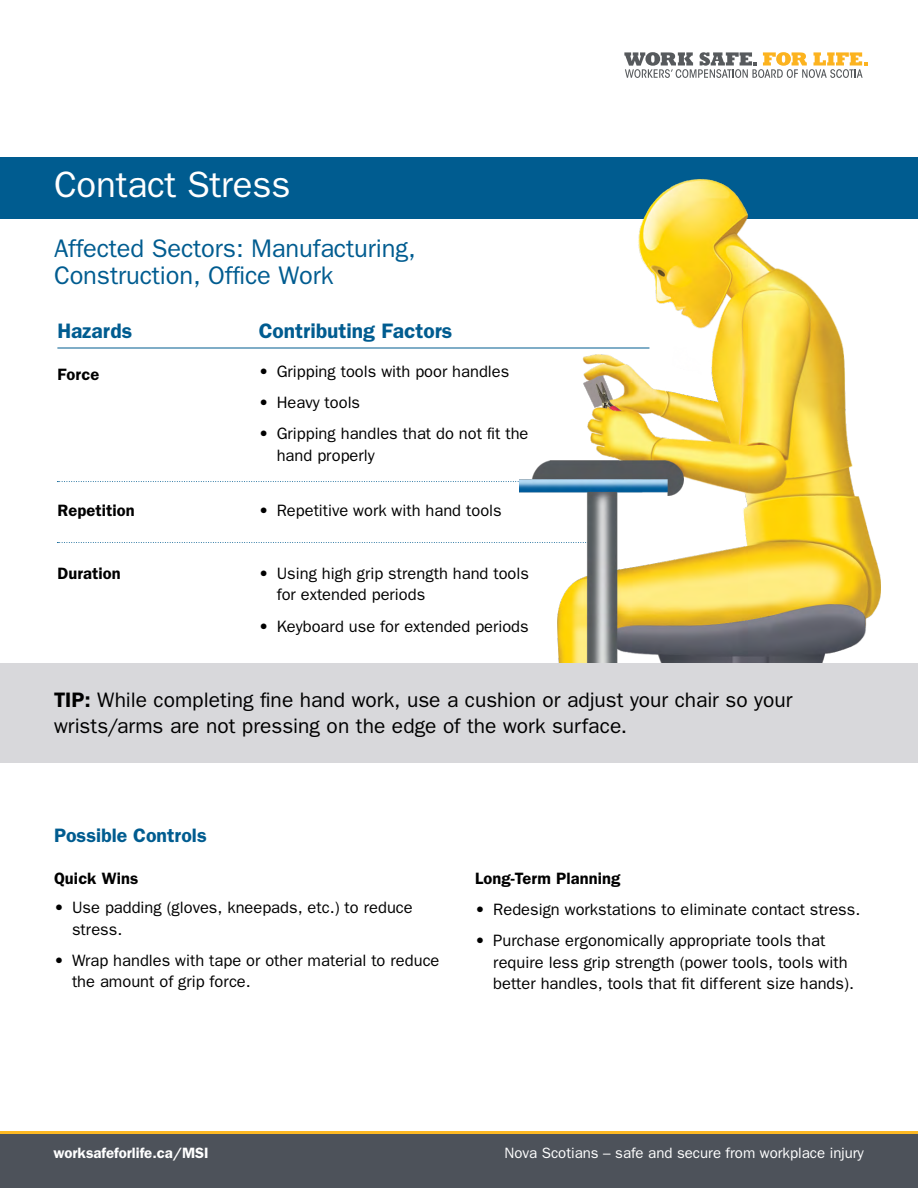
<style>
.page{position:relative;width:918px;height:1188px;background:#fff}
.page>*{position:absolute;margin:0;border:0;box-sizing:border-box;transform-origin:0 0}
.t1{font:36.75px "Franklin Gothic";letter-spacing:-.005em;color:#fff}
.t2{font:25.5px/27px "Franklin Gothic";letter-spacing:-.005em;color:#005c90}
.t3{font:21px/25.5px "Franklin Gothic";color:#000}
.t4{font:600 21px "Franklin Gothic";color:#005c90}
.t5{font:600 19.5px "Franklin Gothic";color:#005c90}
.t6{font:16.5px/21px "Franklin Gothic";color:#000}
.t7{font:600 16.5px "Franklin Gothic";letter-spacing:.005em;color:#000}
.t8{font:15px "Franklin Gothic";color:#fff}
.t9{font:600 15px "Franklin Gothic";color:#fff}
.s1{font-weight:600}
</style>
<div class="page">
<svg style="left:624px;top:52px;width:243px;height:26px"></svg>
<div style="left:0;top:1134px;width:918px;height:54px;background:#4d525a"></div>
<hr style="left:0;top:1131px;width:918px;height:3px;background:#fdb924">
<hr style="left:57px;top:348px;width:592px;height:1px;background:#005c90">
<svg style="left:57px;top:481px;width:462px;height:1px"></svg>
<div style="left:0;top:157px;width:918px;height:61px;background:#005c90"></div>
<svg style="left:57px;top:542px;width:462px;height:1px"></svg>
<img style="left:519px;top:178px;width:362px;height:485px">
<div style="left:0;top:663px;width:918px;height:99px;background:#d8d8db"></div>
<h1 class="t1" style="left:54px;top:164px;width:238px">Contact Stress</h1>
<h2 class="t2" style="left:54px;top:234px;width:363px">Affected Sectors: Manufacturing,<br>Construction, Office Work</h2>
<p class="t4" style="left:57px;top:318px;width:76px">Hazards</p>
<p class="t7" style="left:57px;top:364px;width:43px">Force</p>
<p class="t4" style="left:259px;top:318px;width:195px">Contributing Factors</p>
<p class="t6" style="left:259px;top:360px;width:252px">• Gripping tools with poor handles</p>
<p class="t6" style="left:259px;top:392px;width:103px">• Heavy tools</p>
<p class="t6" style="left:277px;top:423px;width:253px;text-indent:-18px">• Gripping handles that do not fit the hand properly</p>
<p class="t7" style="left:57px;top:501px;width:79px">Repetition</p>
<p class="t6" style="left:259px;top:500px;width:245px">• Repetitive work with hand tools</p>
<p class="t7" style="left:57px;top:564px;width:65px">Duration</p>
<p class="t6" style="left:277px;top:563px;width:254px;text-indent:-18px">• Using high grip strength hand tools for extended periods</p>
<p class="t6" style="left:259px;top:615px;width:272px">• Keyboard use for extended periods</p>
<p class="t3" style="left:54px;top:687px;width:740px"><span class="s1">TIP:</span> While completing fine hand work, use a cushion or adjust your chair so your wrists/arms are not pressing on the edge of the work surface.</p>
<p class="t5" style="left:54px;top:823px;width:154px">Possible Controls</p>
<p class="t7" style="left:54px;top:868px;width:86px">Quick Wins</p>
<p class="t6" style="left:72px;top:897px;width:342px;text-indent:-18px">• Use padding (gloves, kneepads, etc.) to reduce stress.</p>
<p class="t6" style="left:72px;top:950px;width:369px;text-indent:-18px">• Wrap handles with tape or other material to reduce the amount of grip force.</p>
<p class="t7" style="left:475px;top:868px;width:147px">Long-Term Planning</p>
<p class="t6" style="left:475px;top:899px;width:387px">• Redesign workstations to eliminate contact stress.</p>
<p class="t6" style="left:493px;top:930px;width:362px;text-indent:-18px">• Purchase ergonomically appropriate tools that require less grip strength (power tools, tools with better handles, tools that fit different size hands).</p>
<p class="t9" style="left:53px;top:1144px;width:157px">worksafeforlife.ca/MSI</p>
<p class="t8" style="left:505px;top:1145px;width:361px">Nova Scotians – safe and secure from workplace injury</p>
</div>
